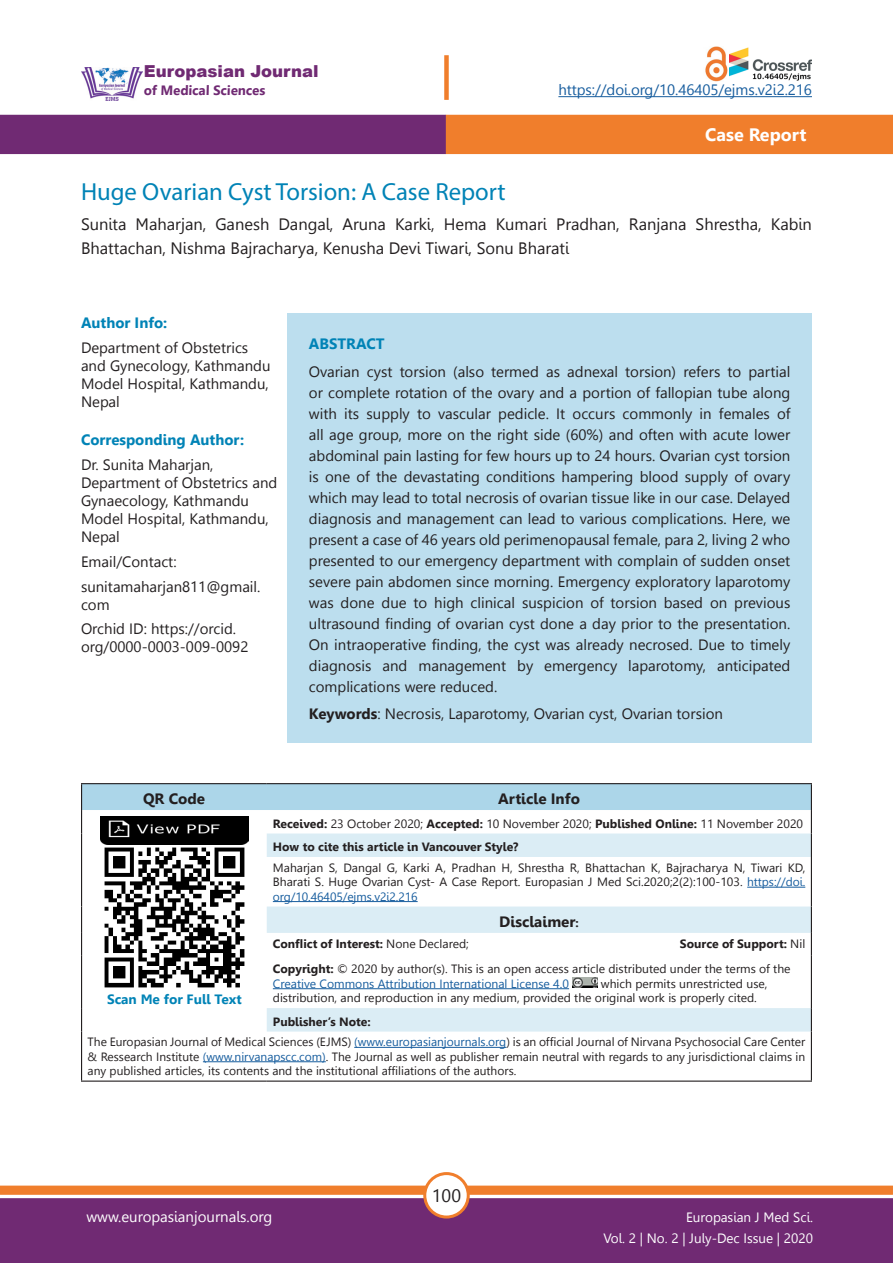
<style>
.page{position:relative;width:893px;height:1263px;background:#fff}
.page>*{position:absolute;margin:0;border:0;box-sizing:border-box;transform-origin:0 0}
.t1{font:24.75px "Myriad Pro";color:#0083b6}
.t2{font:700 18px "Leelawadee";color:#fff}
.t3{font:18px "Leelawadee";color:#231f20}
.t4{font:16.5px/24px "Leelawadee";color:#231f20}
.t5{font:900 16.5px "Arial";color:#702a73}
.t6{font:15px/21px "Leelawadee UI";color:#231f20}
.t7{font:700 15px "Leelawadee";color:#0083b6}
.t8{font:15px "Leelawadee";letter-spacing:-.005em;color:#175d9e}
.t9{font:700 15px "Leelawadee";color:#231f20}
.t10{font:15px "Leelawadee";color:#fff}
.t11{font:13.5px/21px "Leelawadee";color:#fff;text-align:right}
.t12{font:700 13.5px "Leelawadee UI";color:#702a73}
.t13{font:700 13.5px "Leelawadee";color:#0083b6}
.t14{font:12px/14.4px "Leelawadee UI";color:#231f20;text-align:justify}
.t15{font:700 12px "Leelawadee";color:#231f20}
.t16{font:700 12px "Leelawadee UI";color:#231f20}
.s1{font-weight:700}
.s2{font-family:"Leelawadee";font-weight:700}
.s3{font-family:"Leelawadee";color:#175d9e}
.s4{font-size:12px}
.s5{font-weight:400}
.s6{color:#175d9e}
</style>
<div class="page">
<div style="left:0;top:1198px;width:893px;height:65px;background:#702a73;border:2px solid #702a73"></div>
<div style="left:0;top:115px;width:446px;height:39px;background:#702a73"></div>
<div style="left:446px;top:115px;width:447px;height:39px;background:#f07e2c"></div>
<div style="left:0;top:1185px;width:893px;height:10px;background:#f07e2c;border:1px solid #f07e2c"></div>
<div style="left:425px;top:1173px;width:43px;height:44px;background:#fff;border-radius:50%"></div>
<div style="left:423px;top:1172px;width:47px;height:46px;border:3px solid #f07e2c;border-radius:50%"></div>
<img style="left:81px;top:67px;width:61px;height:33px">
<div style="left:444px;top:55px;width:5px;height:45px;background:#f07e2c"></div>
<hr style="left:558px;top:96px;width:254px;height:1px;background:#175d9e">
<img style="left:705px;top:46px;width:107px;height:35px">
<div style="left:287px;top:313px;width:525px;height:429px;background:#bcdeee"></div>
<svg style="left:267px;top:857px;width:544px;height:174px"></svg>
<hr style="left:81px;top:783px;width:186px;height:1px;background:#231f20">
<hr style="left:267px;top:783px;width:545px;height:1px;background:#231f20">
<hr style="left:81px;top:857px;width:1px;height:49px;background:#231f20">
<svg style="left:81px;top:906px;width:1px;height:50px"></svg>
<hr style="left:81px;top:956px;width:1px;height:52px;background:#231f20">
<svg style="left:81px;top:1008px;width:1px;height:23px"></svg>
<hr style="left:81px;top:1031px;width:1px;height:49px;background:#231f20">
<hr style="left:81px;top:1080px;width:186px;height:2px;background:#231f20">
<hr style="left:267px;top:1080px;width:545px;height:2px;background:#231f20">
<svg style="left:81px;top:784px;width:731px;height:73px"></svg>
<hr style="left:811px;top:857px;width:1px;height:49px;background:#231f20">
<hr style="left:811px;top:956px;width:1px;height:52px;background:#231f20">
<hr style="left:811px;top:1031px;width:1px;height:49px;background:#231f20">
<svg style="left:811px;top:906px;width:1px;height:50px"></svg>
<svg style="left:811px;top:1008px;width:1px;height:23px"></svg>
<img style="left:100px;top:816px;width:148px;height:28px">
<img style="left:104px;top:847px;width:140px;height:140px">
<hr style="left:747px;top:887px;width:58px;height:1px;background:#175d9e">
<hr style="left:273px;top:901px;width:145px;height:1px;background:#175d9e">
<hr style="left:273px;top:988px;width:296px;height:1px;background:#175d9e">
<img style="left:572px;top:977px;width:26px;height:11px">
<hr style="left:354px;top:1047px;width:152px;height:1px;background:#175d9e">
<hr style="left:203px;top:1061px;width:123px;height:1px;background:#175d9e">
<p class="t5" style="left:144px;top:59px;width:176px">Europasian Journal</p>
<p class="t12" style="left:144px;top:80px;width:123px">of Medical Sciences</p>
<p class="t8" style="left:558px;top:81px;width:255px">https://doi.org/10.46405/ejms.v2i2.216</p>
<p class="t2" style="left:705px;top:124px;width:103px">Case Report</p>
<p class="t1" style="left:81px;top:176px;width:426px">Huge Ovarian Cyst Torsion: A Case Report</p>
<p class="t4" style="left:81px;top:213px;width:732px">Sunita Maharjan, Ganesh Dangal, Aruna Karki, Hema Kumari Pradhan, Ranjana Shrestha, Kabin<br>Bhattachan, Nishma Bajracharya, Kenusha Devi Tiwari, Sonu Bharati</p>
<p class="t7" style="left:81px;top:314px;width:88px">Author Info:</p>
<p class="t6" style="left:81px;top:338px;width:191px;line-height:18px">Department of Obstetrics and Gynecology, Kathmandu<br>Model Hospital, Kathmandu,<br>Nepal</p>
<p class="t7" style="left:81px;top:431px;width:165px">Corresponding Author:</p>
<p class="t6" style="left:81px;top:455px;width:198px;line-height:18px">Dr. Sunita Maharjan,<br>Department of Obstetrics and<br>Gynaecology, Kathmandu<br>Model Hospital, Kathmandu,<br>Nepal</p>
<p class="t6" style="left:81px;top:550px;width:97px">Email/Contact:</p>
<p class="t6" style="left:81px;top:577px;width:181px;line-height:18px">sunitamaharjan811@gmail. com</p>
<p class="t6" style="left:81px;top:619px;width:169px;line-height:18px">Orchid ID: https://orcid. org/0000-0003-009-0092</p>
<p class="t7" style="left:309px;top:335px;width:77px">ABSTRACT</p>
<p class="t6" style="left:309px;top:360px;width:483px;text-align:justify">Ovarian cyst torsion (also termed as adnexal torsion) refers to partial or complete rotation of the ovary and a portion of fallopian tube along with its supply to vascular pedicle. It occurs commonly in females of all age group, more on the right side (60%) and often with acute lower abdominal pain lasting for few hours up to 24 hours. Ovarian cyst torsion is one of the devastating conditions hampering blood supply of ovary which may lead to total necrosis of ovarian tissue like in our case. Delayed diagnosis and management can lead to various complications. Here, we present a case of 46 years old perimenopausal female, para 2, living 2 who presented to our emergency department with complain of sudden onset severe pain abdomen since morning. Emergency exploratory laparotomy was done due to high clinical suspicion of torsion based on previous ultrasound finding of ovarian cyst done a day prior to the presentation.<br>On intraoperative finding, the cyst was already necrosed. Due to timely diagnosis and management by emergency laparotomy, anticipated complications were reduced.</p>
<p class="t6" style="left:309px;top:703px;width:416px"><span class="s1">Keywords</span>: Necrosis, Laparotomy, Ovarian cyst, Ovarian torsion</p>
<p class="t9" style="left:143px;top:790px;width:64px">QR Code</p>
<p class="t9" style="left:498px;top:790px;width:83px">Article Info</p>
<p class="t14" style="left:273px;top:815px;width:532px"><span class="s2">Received:</span> 23 October 2020; <span class="s2">Accepted:</span> 10 November 2020; <span class="s2">Published Online:</span> 11 November 2020</p>
<p class="t15" style="left:273px;top:840px;width:247px">How to cite this article in Vancouver Style?</p>
<p class="t14" style="left:273px;top:860px;width:534px">Maharjan S, Dangal G, Karki A, Pradhan H, Shrestha R, Bhattachan K, Bajracharya N, Tiwari KD, Bharati S. Huge Ovarian Cyst- A Case Report. Europasian J Med Sci.2020;2(2):100-103. <span class="s3">https://doi. org/10.46405/ejms.v2i2.216</span></p>
<p class="t9" style="left:499px;top:913px;width:81px">Disclaimer<span class="s4">:</span></p>
<p class="t16" style="left:273px;top:935px;width:198px">Conflict of Interest: <span class="s5">None Declared;</span></p>
<p class="t16" style="left:680px;top:935px;width:127px">Source of Support: <span class="s5">Nil</span></p>
<p class="t14" style="left:273px;top:961px;width:519px"><span class="s2">Copyright:</span> © 2020 by author(s). This is an open access article distributed under the terms of the<br><span class="s6">Creative Commons Attribution International License 4.0</span></p>
<p class="t14" style="left:273px;top:975px;width:496px;text-indent:328px">which permits unrestricted use, distribution, and reproduction in any medium, provided the original work is properly cited.</p>
<p class="t15" style="left:273px;top:1014px;width:99px">Publisher’s Note:</p>
<p class="t14" style="left:88px;top:1034px;width:719px">The Europasian Journal of Medical Sciences (EJMS) <span class="s6">(www.europasianjournals.org</span>) is an official Journal of Nirvana Psychosocial Care Center &amp; Ressearch Institute <span class="s6">(www.nirvanapscc.com)</span>. The Journal as well as publisher remain neutral with regards to any jurisdictional claims in any published articles, its contents and the institutional affiliations of the authors.</p>
<p class="t13" style="left:107px;top:991px;width:136px">Scan Me for Full Text</p>
<p class="t3" style="left:432px;top:1185px;width:31px">100</p>
<p class="t10" style="left:86px;top:1208px;width:187px">www.europasianjournals.org</p>
<p class="t11" style="left:603px;top:1207px;width:211px">Europasian J Med Sci.<br>Vol. 2 | No. 2 | July-Dec Issue | 2020</p>
</div>
